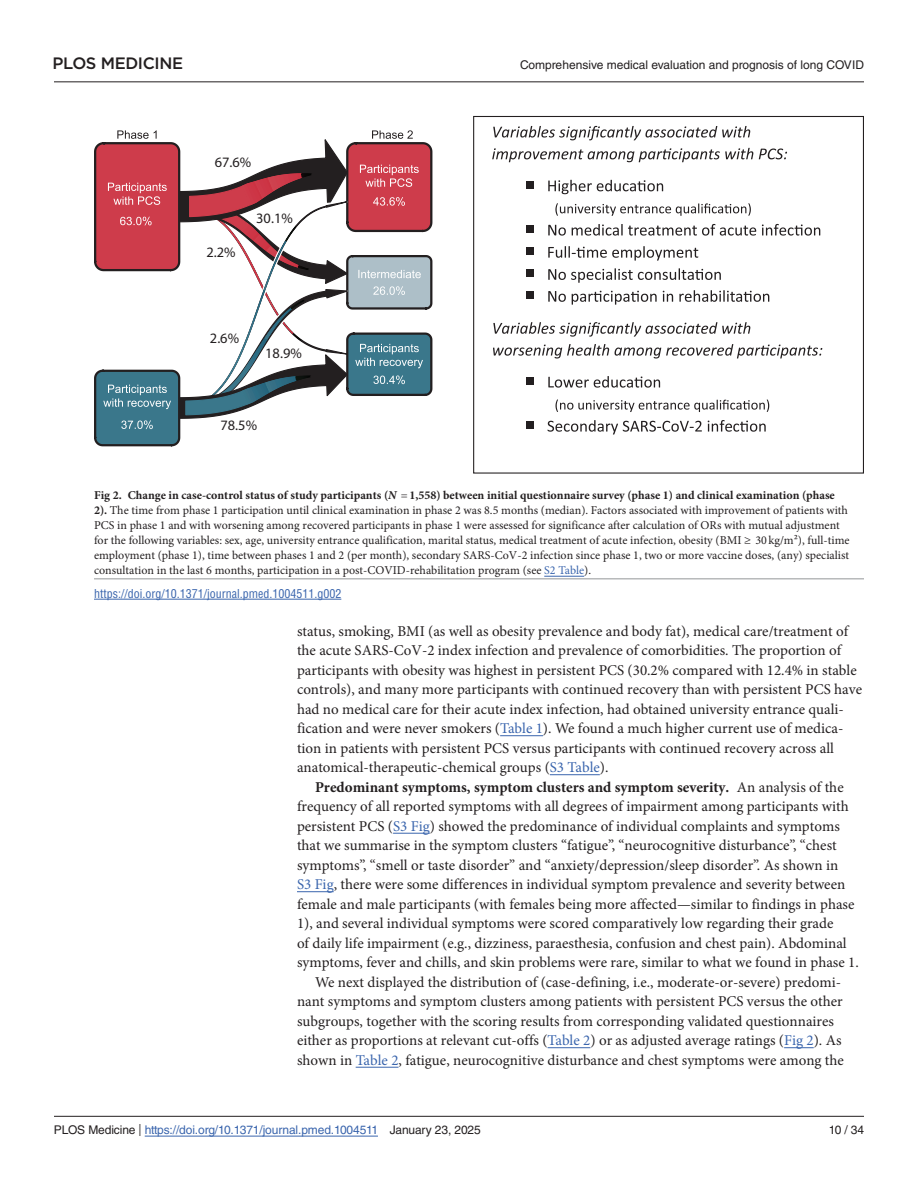
<style>
.page{position:relative;width:918px;height:1188px;background:#fff}
.page>*{position:absolute;margin:0;border:0;box-sizing:border-box;transform-origin:0 0}
.t1{font:500 16.5px "Gotham";letter-spacing:-.02em;color:#231f20}
.HeadC{font:15px/19.5px "Minion Pro";color:#231f20}
.Text{font:15px/19.5px "Minion Pro";color:#231f20}
.TextInd{font:15px/19.5px "Minion Pro";color:#231f20}
.t2{font:14.4px "Myriad Pro";color:#231f20}
.FigCapt{font:12px/15px "Minion Pro";color:#231f20}
.t3{font:12px "Helvetica LT Std";letter-spacing:-.01em;color:#3a65ad}
.t4{font:12px "Helvetica LT Std";color:#231f20}
.Fig_Soruce{font:condensed 12px "Helvetica LT Std";color:#3a65ad}
.s1{font-weight:700}
.s2{font-weight:700;font-style:italic}
.s3{color:#3a65ad}
.s4{color:#231f20}
.s5{font-family:"Minion Pro";color:#231f20}
</style>
<div class="page">
<hr style="left:54px;top:1116px;width:810px;height:1px;background:#231f20">
<hr style="left:145px;top:1136px;width:233px;height:1px;background:#3a65ad">
<hr style="left:54px;top:81px;width:810px;height:1px;background:#231f20">
<hr style="left:500px;top:735px;width:43px;height:1px;background:#3a65ad">
<hr style="left:550px;top:774px;width:50px;height:1px;background:#3a65ad">
<hr style="left:393px;top:833px;width:37px;height:1px;background:#3a65ad">
<hr style="left:297px;top:891px;width:37px;height:1px;background:#3a65ad">
<hr style="left:548px;top:1047px;width:42px;height:1px;background:#3a65ad">
<hr style="left:784px;top:1047px;width:30px;height:1px;background:#3a65ad">
<hr style="left:356px;top:1067px;width:43px;height:1px;background:#3a65ad">
<div style="left:473px;top:116px;width:391px;height:358px;border:1px solid #231f20"></div>
<svg style="left:493px;top:126px;width:257px;height:14px"></svg>
<svg style="left:492px;top:148px;width:295px;height:14px"></svg>
<div style="left:527px;top:181px;width:7px;height:8px;background:#231f20"></div>
<svg style="left:548px;top:180px;width:115px;height:14px"></svg>
<svg style="left:555px;top:203px;width:196px;height:13px"></svg>
<div style="left:527px;top:226px;width:7px;height:7px;background:#231f20"></div>
<svg style="left:548px;top:224px;width:272px;height:12px"></svg>
<div style="left:527px;top:248px;width:7px;height:7px;background:#231f20"></div>
<svg style="left:548px;top:246px;width:150px;height:15px"></svg>
<div style="left:527px;top:270px;width:7px;height:7px;background:#231f20"></div>
<svg style="left:548px;top:268px;width:173px;height:15px"></svg>
<div style="left:527px;top:292px;width:7px;height:7px;background:#231f20"></div>
<svg style="left:548px;top:290px;width:221px;height:15px"></svg>
<svg style="left:493px;top:322px;width:257px;height:15px"></svg>
<svg style="left:493px;top:344px;width:116px;height:15px"></svg>
<svg style="left:615px;top:344px;width:207px;height:15px"></svg>
<div style="left:527px;top:378px;width:7px;height:7px;background:#231f20"></div>
<svg style="left:548px;top:376px;width:112px;height:12px"></svg>
<svg style="left:556px;top:400px;width:213px;height:12px"></svg>
<div style="left:527px;top:422px;width:7px;height:7px;background:#231f20"></div>
<svg style="left:548px;top:420px;width:218px;height:15px"></svg>
<svg style="left:94px;top:130px;width:339px;height:317px"></svg>
<hr style="left:94px;top:578px;width:770px;height:1px;background:#939698">
<hr style="left:544px;top:576px;width:40px;height:1px;background:#3a65ad">
<hr style="left:94px;top:599px;width:247px;height:1px;background:#3a65ad">
<p class="t1" style="left:52px;top:54px;width:132px">PLOS MEDICINE</p>
<p class="t4" style="left:520px;top:58px;width:345px">Comprehensive medical evaluation and prognosis of long COVID</p>
<p class="t2" style="left:215px;top:154px;width:38px">67.6%</p>
<p class="t2" style="left:207px;top:244px;width:31px">2.2%</p>
<p class="t2" style="left:256px;top:210px;width:38px">30.1%</p>
<p class="t2" style="left:210px;top:329px;width:31px">2.6%</p>
<p class="t2" style="left:265px;top:345px;width:38px">18.9%</p>
<p class="t2" style="left:221px;top:417px;width:38px">78.5%</p>
<p class="FigCapt" style="left:94px;top:488px;width:757px"><span class="s1">Fig 2. Change in case-control status of study participants (</span><span class="s2">N</span> =<span class="s1">1,558) between initial questionnaire survey (phase 1) and clinical examination (phase 2).</span> The time from phase 1 participation until clinical examination in phase 2 was 8.5 months (median). Factors associated with improvement of patients with PCS in phase 1 and with worsening among recovered participants in phase 1 were assessed for significance after calculation of ORs with mutual adjustment for the following variables: sex, age, university entrance qualification, marital status, medical treatment of acute infection, obesity (BMI ≥ 30 kg/m²), full-time employment (phase 1), time between phases 1 and 2 (per month), secondary SARS-CoV-2 infection since phase 1, two or more vaccine doses, (any) specialist consultation in the last 6 months, participation in a post-COVID-rehabilitation program (see <span class="s3">S2 Table</span>).</p>
<p class="Fig_Soruce" style="left:94px;top:586px;width:249px">https://doi.org/10.1371/journal.pmed.1004511.g002</p>
<p class="Text" style="left:297px;top:621px;width:567px">status, smoking, BMI (as well as obesity prevalence and body fat), medical care/treatment of the acute SARS-CoV-2 index infection and prevalence of comorbidities. The proportion of participants with obesity was highest in persistent PCS (30.2% compared with 12.4% in stable controls), and many more participants with continued recovery than with persistent PCS have had no medical care for their acute index infection, had obtained university entrance quali&shy;fication and were never smokers (<span class="s3">Table 1</span>). We found a much higher current use of medica&shy;tion in patients with persistent PCS versus participants with continued recovery across all anatomical-therapeutic-chemical groups (<span class="s3">S3 Table</span>).</p>
<p class="HeadC" style="left:297px;top:777px;width:563px;text-indent:18px"><span class="s1">Predominant symptoms, symptom clusters and symptom severity.</span> An analysis of the frequency of all reported symptoms with all degrees of impairment among participants with persistent PCS (<span class="s3">S3 Fig</span>) showed the predominance of individual complaints and symptoms that we summarise in the symptom clusters “fatigue”, “neurocognitive disturbance”, “chest symptoms”, “smell or taste disorder” and “anxiety/depression/sleep disorder”. As shown in<br><span class="s3">S3 Fig</span>, there were some differences in individual symptom prevalence and severity between female and male participants (with females being more affected—similar to findings in phase 1), and several individual symptoms were scored comparatively low regarding their grade<br>of daily life impairment (e.g., dizziness, paraesthesia, confusion and chest pain). Abdominal symptoms, fever and chills, and skin problems were rare, similar to what we found in phase 1.</p>
<p class="TextInd" style="left:297px;top:972px;width:548px;text-indent:18px">We next displayed the distribution of (case-defining, i.e., moderate-or-severe) predomi&shy;nant symptoms and symptom clusters among patients with persistent PCS versus the other subgroups, together with the scoring results from corresponding validated questionnaires either as proportions at relevant cut-offs (<span class="s3">Table 2</span>) or as adjusted average ratings (<span class="s3">Fig 2</span>). As shown in <span class="s3">Table 2</span>, fatigue, neurocognitive disturbance and chest symptoms were among the</p>
<p class="t3" style="left:54px;top:1123px;width:428px"><span class="s4">PLOS Medicine</span> <span class="s5">|</span> https://doi.org/10.1371/journal.pmed.1004511 <span class="s4">January 23, 2025</span></p>
<p class="t4" style="left:829px;top:1123px;width:37px">10 / 34</p>
</div>
